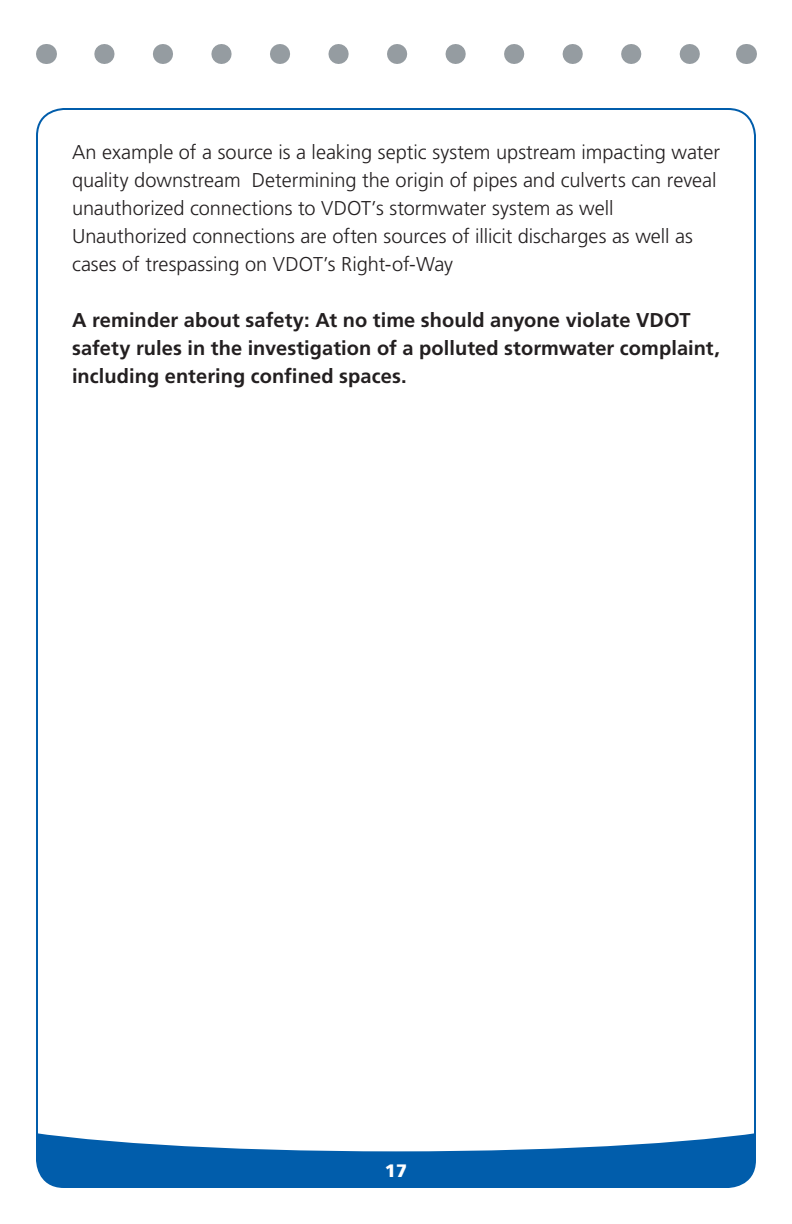
<style>
.page{position:relative;width:792px;height:1224px;background:#fff}
.page>*{position:absolute;margin:0;border:0;box-sizing:border-box;transform-origin:0 0}
.t1{font:300 20px/28px "Frutiger LT Std";color:#231f20}
.t2{font:700 20px/28px "Frutiger LT Std";letter-spacing:.005em;color:#231f20}
.t3{font:900 18px "Frutiger LT Std";color:#fff}
</style>
<div class="page">
<svg style="left:38px;top:1133px;width:717px;height:54px;fill:#015dab"></svg>
<svg style="left:104px;top:44px;width:596px;height:20px"></svg>
<svg style="left:46px;top:44px;width:1px;height:20px"></svg>
<svg style="left:746px;top:44px;width:1px;height:20px"></svg>
<p class="t1" style="left:72px;top:138px;width:650px">An example of a source is a leaking septic system upstream impacting water quality downstream Determining the origin of pipes and culverts can reveal unauthorized connections to VDOT’s stormwater system as well Unauthorized connections are often sources of illicit discharges as well as cases of trespassing on VDOT’s Right-of-Way</p>
<h5 class="t2" style="left:72px;top:306px;width:649px">A reminder about safety: At no time should anyone violate VDOT safety rules in the investigation of a polluted stormwater complaint, including entering confned spaces.</h5>
<p class="t3" style="left:385px;top:1160px;width:24px">17</p>
</div>
